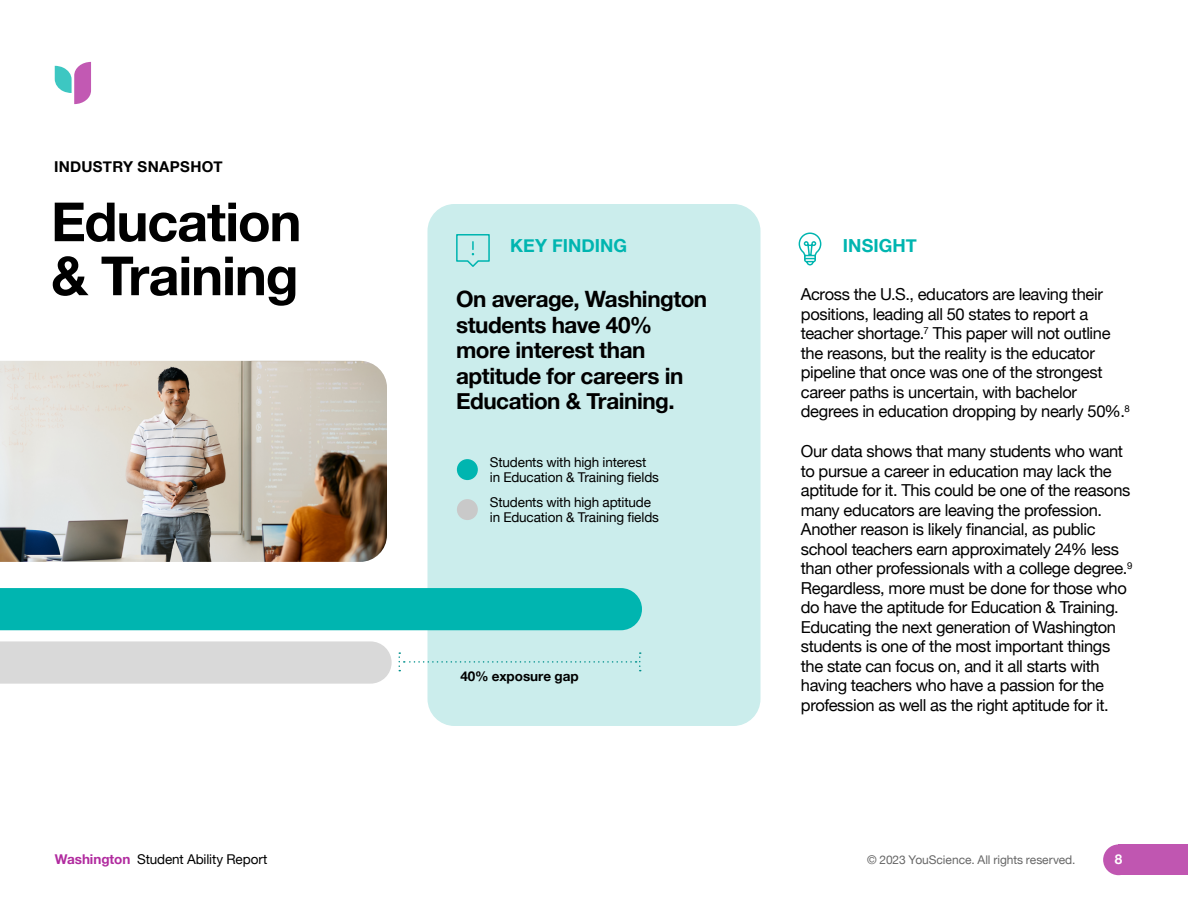
<style>
.page{position:relative;width:1188px;height:918px;background:#fff}
.page>*{position:absolute;margin:0;border:0;box-sizing:border-box;transform-origin:0 0}
.t1{font:700 54px/54px "Helvetica Neue";letter-spacing:-.02em;color:#000}
.t2{font:700 22.5px/25.5px "Helvetica Neue";letter-spacing:-.02em;color:#000}
.t3{font:700 18px "Helvetica Neue";letter-spacing:.005em;color:#00b5b0}
.t4{font:16.5px/19.5px "Helvetica Neue";letter-spacing:-.025em;color:#000}
.t5{font:700 15px "Helvetica Neue";letter-spacing:.02em;color:#000}
.t6{font:13.5px/15px "Helvetica Neue";letter-spacing:-.01em;color:#000}
.t7{font:700 13.5px "Helvetica Neue";color:#000}
.t8{font:700 13.5px "Helvetica Neue";color:#fff}
.t9{font:12px "Helvetica Neue";letter-spacing:-.005em;color:#666}
.s1{font-weight:700;color:#b12b9f}
</style>
<div class="page">
<div style="left:1119px;top:844px;width:69px;height:31px;background:#c056b1"></div>
<svg style="left:55px;top:62px;width:36px;height:42px"></svg>
<div style="left:1103px;top:844px;width:31px;height:31px;background:#c056b1;border-radius:50%"></div>
<div style="left:428px;top:204px;width:332px;height:522px;background:#cbedec;border-radius:27px"></div>
<svg style="left:798px;top:232px;width:24px;height:34px"></svg>
<svg style="left:456px;top:234px;width:34px;height:33px"></svg>
<img style="left:0;top:361px;width:387px;height:201px">
<div style="left:0;top:641px;width:392px;height:43px;background:#d9d9d9"></div>
<div style="left:457px;top:459px;width:21px;height:21px;background:#00b5b0;border-radius:50%"></div>
<div style="left:457px;top:499px;width:21px;height:21px;background:#c9c9c9;border-radius:50%"></div>
<div style="left:0;top:588px;width:642px;height:42px;background:#00b5b0"></div>
<svg style="left:399px;top:652px;width:242px;height:19px"></svg>
<p class="t5" style="left:54px;top:155px;width:170px">INDUSTRY SNAPSHOT</p>
<h1 class="t1" style="left:51px;top:196px;width:252px">Education &amp; Training</h1>
<p class="t3" style="left:510px;top:231px;width:119px">KEY FINDING</p>
<h2 class="t2" style="left:456px;top:287px;width:253px">On average, Washington students have 40% more interest than aptitude for careers in<br>Education &amp; Training.</h2>
<p class="t6" style="left:490px;top:456px;width:171px">Students with high interest in Education &amp; Training fields</p>
<p class="t6" style="left:490px;top:496px;width:171px">Students with high aptitude in Education &amp; Training fields</p>
<p class="t7" style="left:460px;top:665px;width:120px">40% exposure gap</p>
<p class="t3" style="left:843px;top:231px;width:76px">INSIGHT</p>
<p class="t4" style="left:801px;top:286px;width:331px">Across the U.S., educators are leaving their positions, leading all 50 states to report a teacher shortage.<sup>7</sup> This paper will not outline the reasons, but the reality is the educator pipeline that once was one of the strongest career paths is uncertain, with bachelor degrees in education dropping by nearly 50%.<sup>8</sup></p>
<p class="t4" style="left:801px;top:442px;width:333px">Our data shows that many students who want to pursue a career in education may lack the aptitude for it. This could be one of the reasons many educators are leaving the profession.<br>Another reason is likely financial, as public school teachers earn approximately 24% less than other professionals with a college degree.<sup>9<br></sup>Regardless, more must be done for those who do have the aptitude for Education &amp; Training.<br>Educating the next generation of Washington students is one of the most important things the state can focus on, and it all starts with having teachers who have a passion for the profession as well as the right aptitude for it.</p>
<p class="t6" style="left:55px;top:853px;width:214px"><span class="s1">Washington</span> Student Ability Report</p>
<p class="t9" style="left:867px;top:851px;width:210px">© 2023 YouScience. All rights reserved.</p>
<p class="t8" style="left:1115px;top:849px;width:9px">8</p>
</div>
